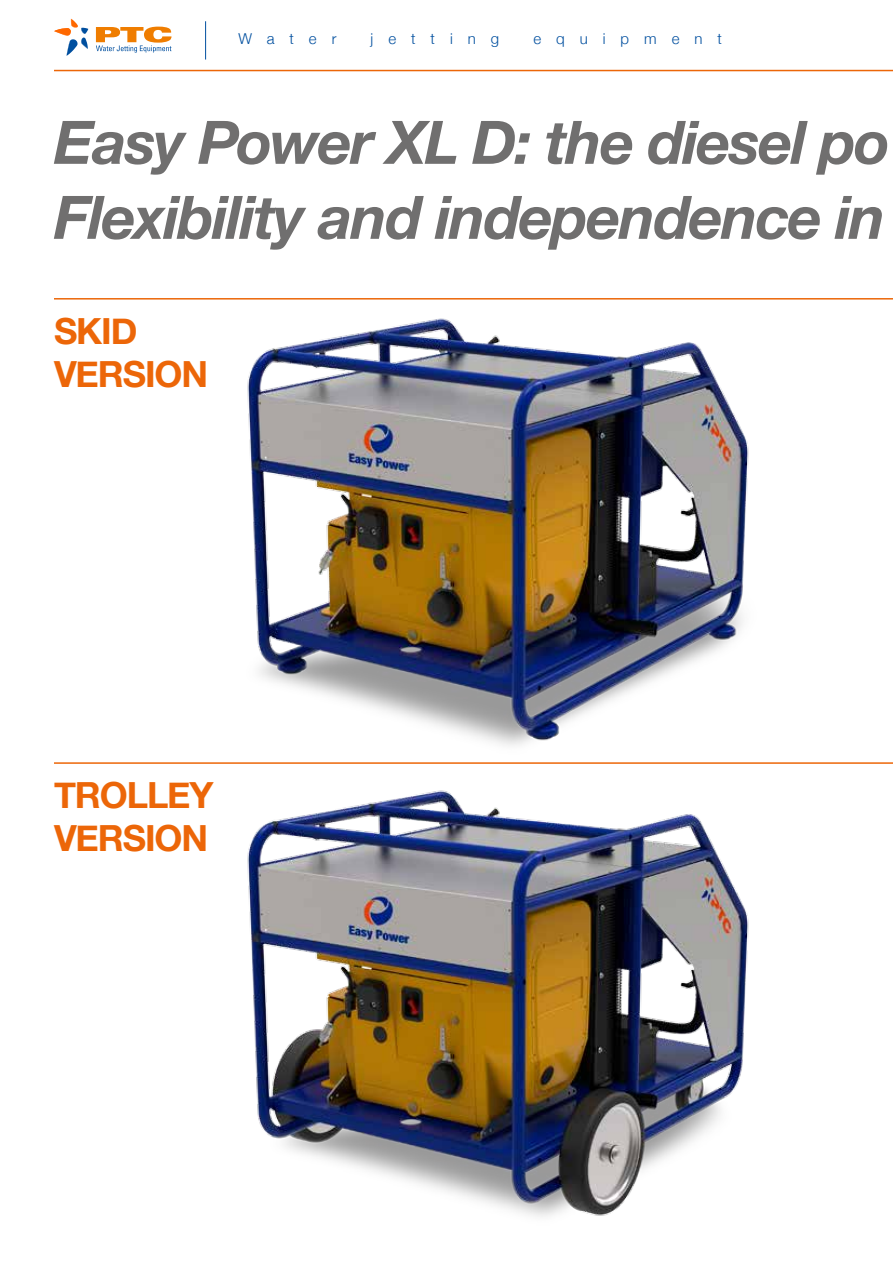
<style>
.page{position:relative;width:893px;height:1263px;background:#fff}
.page>*{position:absolute;margin:0;border:0;box-sizing:border-box;transform-origin:0 0}
.t1{font:italic 700 60px/75px "Helvetica Neue";letter-spacing:-.03em;color:#706f6f}
.t2{font:700 36px/43.2px "Helvetica Neue";letter-spacing:-.03em;color:#ec6608}
.t3{font:300 15px "Helvetica Neue";letter-spacing:1em;color:#004f9f}
</style>
<div class="page">
<hr style="left:54px;top:70px;width:839px;height:1px;background:#ec6608">
<hr style="left:205px;top:21px;width:1px;height:39px;background:#004f9f">
<svg style="left:54px;top:19px;width:34px;height:37px"></svg>
<svg style="left:96px;top:27px;width:76px;height:26px"></svg>
<hr style="left:54px;top:298px;width:839px;height:2px;background:#ec6608">
<hr style="left:54px;top:762px;width:839px;height:2px;background:#ec6608">
<img style="left:158px;top:318px;width:682px;height:446px">
<img style="left:247px;top:790px;width:502px;height:427px">
<p class="t3" style="left:239px;top:27px;width:99px">Water</p>
<p class="t3" style="left:371px;top:27px;width:130px">jetting</p>
<p class="t3" style="left:533px;top:27px;width:190px">equipment</p>
<p class="t1" style="left:54px;top:106px;width:837px">Easy Power XL D: the diesel po<br>Flexibility and independence in</p>
<p class="t2" style="left:54px;top:310px;width:156px">SKID<br>VERSION</p>
<p class="t2" style="left:54px;top:774px;width:161px">TROLLEY<br>VERSION</p>
</div>
